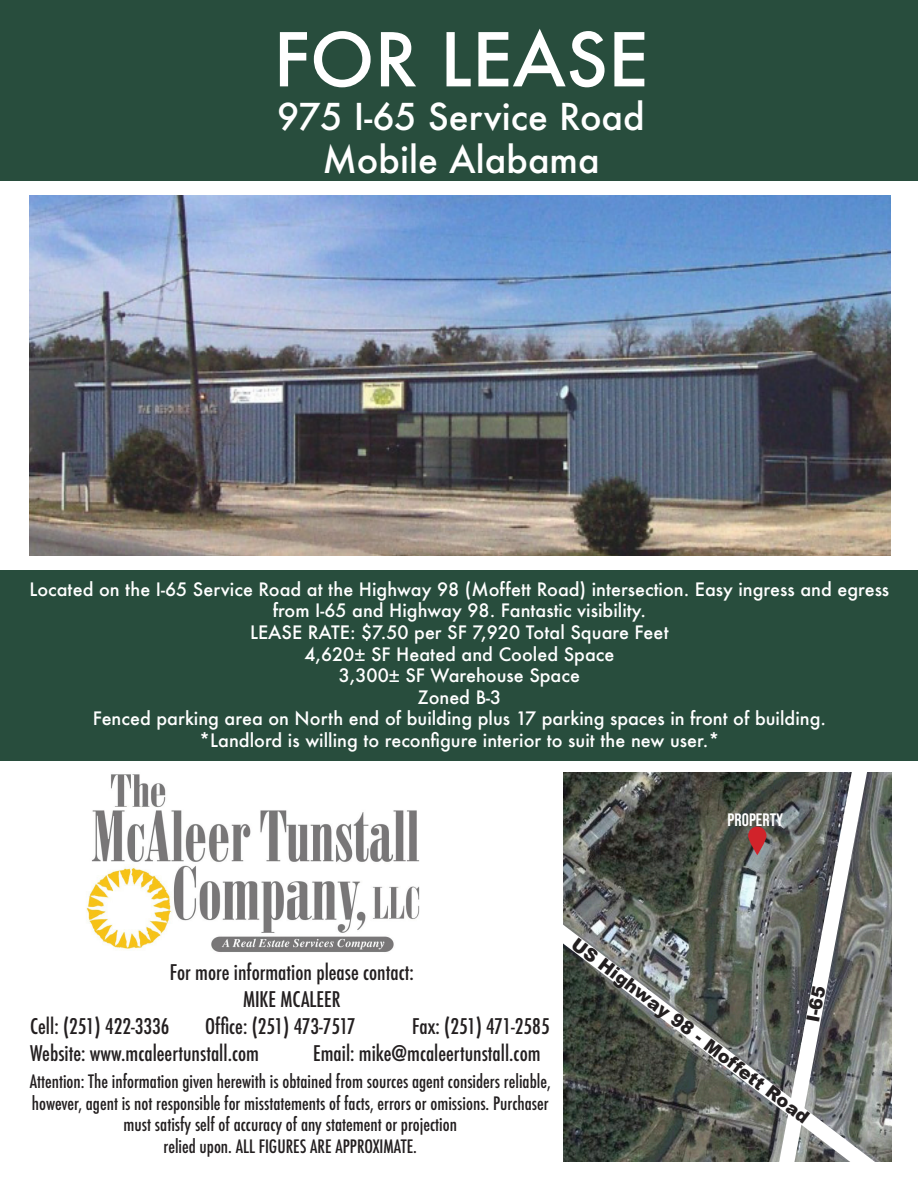
<style>
.page{position:relative;width:918px;height:1188px;background:#fff}
.page>*{position:absolute;margin:0;border:0;box-sizing:border-box;transform-origin:0 0}
.t1{font:500 72px "Futura";color:#fff}
.t2{font:500 36px "Futura";color:#fff}
.t3{font:500 condensed 21px "Futura";color:#231f20}
.t4{font:500 18px/21.6px "Futura";color:#fff;text-align:center}
.t5{font:500 condensed 18px/21.6px "Futura";color:#231f20;text-align:center}
.t6{font:900 18px "Arial";color:#231f20}
.t7{font:18px "Bebas Neue";color:#fff}
</style>
<div class="page">
<div style="left:0;top:570px;width:918px;height:190px;background:#284d3d"></div>
<img style="left:30px;top:196px;width:860px;height:359px">
<img style="left:563px;top:772px;width:329px;height:137px">
<svg style="left:748px;top:827px;width:18px;height:28px"></svg>
<svg style="left:768px;top:760px;width:110px;height:149px"></svg>
<svg style="left:563px;top:909px;width:329px;height:253px"></svg>
<img style="left:86px;top:774px;width:334px;height:178px">
<div style="left:0;top:0;width:918px;height:181px;background:#284d3d"></div>
<p class="t1" style="left:273px;top:10px;width:377px">FOR LEASE</p>
<p class="t2" style="left:277px;top:92px;width:369px">975 I-65 Service Road</p>
<p class="t2" style="left:322px;top:135px;width:279px">Mobile Alabama</p>
<p class="t4" style="left:29px;top:578px;width:861px">Located on the I-65 Service Road at the Highway 98 (Moffett Road) intersection. Easy ingress and egress from I-65 and Highway 98. Fantastic visibility.</p>
<p class="t4" style="left:250px;top:621px;width:420px">LEASE RATE: $7.50 per SF 7,920 Total Square Feet</p>
<p class="t4" style="left:304px;top:643px;width:311px">4,620± SF Heated and Cooled Space</p>
<p class="t4" style="left:339px;top:665px;width:243px">3,300± SF Warehouse Space</p>
<p class="t4" style="left:417px;top:686px;width:85px">Zoned B-3</p>
<p class="t4" style="left:93px;top:708px;width:735px">Fenced parking area on North end of building plus 17 parking spaces in front of building.</p>
<p class="t4" style="left:199px;top:729px;width:522px">*Landlord is willing to reconfigure interior to suit the new user.*</p>
<p class="t7" style="left:728px;top:809px;width:57px">PROPERTY</p>
<p class="t3" style="left:170px;top:959px;width:246px">For more information please contact:</p>
<p class="t3" style="left:243px;top:986px;width:99px">MIKE MCALEER</p>
<p class="t3" style="left:30px;top:1013px;width:141px">Cell: (251) 422-3336</p>
<p class="t3" style="left:205px;top:1013px;width:152px">Office: (251) 473-7517</p>
<p class="t3" style="left:412px;top:1013px;width:139px">Fax: (251) 471-2585</p>
<p class="t3" style="left:30px;top:1040px;width:230px">Website: www.mcaleertunstall.com</p>
<p class="t3" style="left:313px;top:1040px;width:229px">Email: mike@mcaleertunstall.com</p>
<p class="t5" style="left:30px;top:1071px;width:523px">Attention: The information given herewith is obtained from sources agent considers reliable, however, agent is not responsible for misstatements of facts, errors or omissions. Purchaser must satisfy self of accuracy of any statement or projection</p>
<p class="t5" style="left:164px;top:1136px;width:255px">relied upon. ALL FIGURES ARE APPROXIMATE.</p>
<p class="t6" style="left:581px;top:932px;width:295px;rotate:37deg">US Highway 98 - Moffett Road</p>
<p class="t6" style="left:800px;top:1020px;width:39px;rotate:-79deg">I-65</p>
</div>
